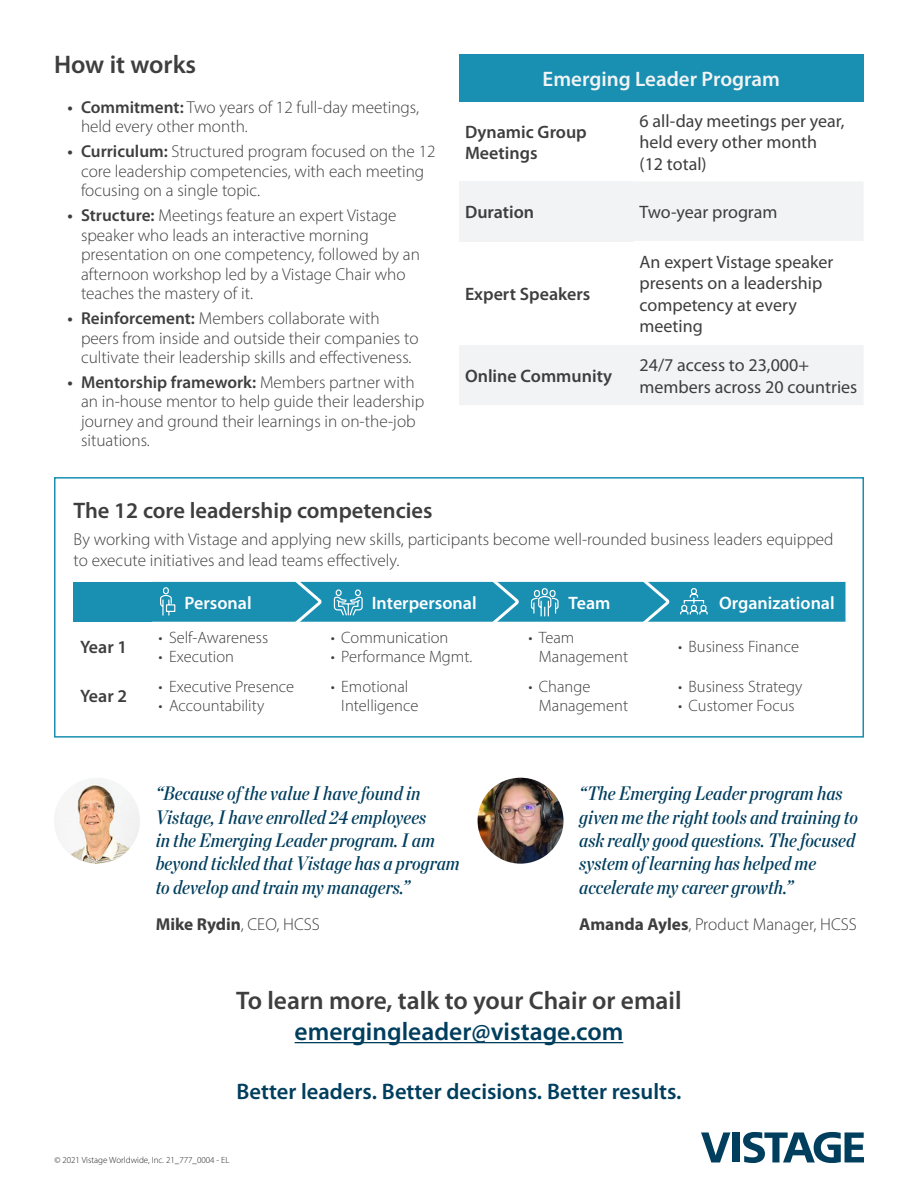
<style>
.page{position:relative;width:918px;height:1188px;background:#fff}
.page>*{position:absolute;margin:0;border:0;box-sizing:border-box;transform-origin:0 0}
.Sub_Head{font:600 25.5px/30.6px "Myriad Pro";color:#3e3e3f;text-align:center}
.t1{font:600 22.5px "Myriad Pro";color:#003e5e}
.Sub_Head-2{font:600 22.5px "Myriad Pro";color:#3e3e3f}
.t2{font:600 21px "Myriad Pro";color:#f2f3f4}
.t3{font:italic 19.5px/23.4px "Chronicle Disp Cond Semi";letter-spacing:.005em;color:#003e5e}
.t4{font:18px/21.6px "Myriad Pro";color:#3e3e3f}
.t5{font:600 18px/21.6px "Myriad Pro";color:#3e3e3f}
.t6{font:600 18px "Myriad Pro";color:#fff}
.t7{font:300 17.25px/19.5px "Myriad Pro";color:#3e3e3f}
.t8{font:700 17.25px "Myriad Pro";color:#3e3e3f}
.t9{font:300 16.5px/19.5px "Myriad Pro";color:#3e3e3f}
.t10{font:300 9px "Myriad Pro";color:#231f20}
.s1{font-weight:600}
.s2{font-weight:300}
.s3{font-weight:700}
.s4{color:#003e5e}
</style>
<div class="page">
<hr style="left:295px;top:1042px;width:328px;height:1px;background:#003e5e">
<div style="left:459px;top:54px;width:405px;height:48px;background:#198fb2"></div>
<svg style="left:459px;top:181px;width:404px;height:224px;fill:#f2f3f4"></svg>
<div style="left:634px;top:241px;width:230px;height:104px;background:#fff"></div>
<div style="left:74px;top:582px;width:78px;height:40px;background:#198fb2"></div>
<svg style="left:701px;top:1132px;width:29px;height:30px"></svg>
<div style="left:732px;top:1132px;width:7px;height:30px;background:#003e5e"></div>
<svg style="left:743px;top:1132px;width:121px;height:31px"></svg>
<div style="left:54px;top:477px;width:810px;height:261px;border:2px solid #198fb2"></div>
<svg style="left:152px;top:581px;width:693px;height:41px;background:#2a97b7"></svg>
<img style="left:54px;top:778px;width:86px;height:86px;border-radius:43px">
<img style="left:478px;top:778px;width:86px;height:86px;border-radius:43px">
<p class="Sub_Head" style="left:54px;top:49px;width:144px">How it works</p>
<p class="t7" style="left:81px;top:97px;width:340px;text-indent:-14px"><span class="s1">• Commitment:</span> Two years of 12 full-day meetings, held every other month.</p>
<p class="t7" style="left:81px;top:142px;width:356px;text-indent:-14px"><span class="s1">• Curriculum:</span> Structured program focused on the 12 core leadership competencies, with each meeting focusing on a single topic.</p>
<p class="t7" style="left:81px;top:206px;width:341px;text-indent:-14px"><span class="s1">• Structure:</span> Meetings feature an expert Vistage speaker who leads an interactive morning presentation on one competency, followed by an afternoon workshop led by a Vistage Chair who teaches the mastery of it.</p>
<p class="t7" style="left:81px;top:308px;width:339px;text-indent:-14px"><span class="s1">• Reinforcement:</span> Members collaborate with peers from inside and outside their companies to cultivate their leadership skills and effectiveness.</p>
<p class="t7" style="left:81px;top:372px;width:345px;text-indent:-14px"><span class="s1">• Mentorship framework:</span> Members partner with an in-house mentor to help guide their leadership journey and ground their learnings in on-the-job situations.</p>
<p class="t2" style="left:543px;top:65px;width:239px">Emerging Leader Program</p>
<p class="t5" style="left:465px;top:120px;width:123px">Dynamic Group<br>Meetings</p>
<p class="t4" style="left:640px;top:110px;width:206px">6 all-day meetings per year, held every other month (12 total)</p>
<p class="t5" style="left:465px;top:201px;width:71px">Duration</p>
<p class="t4" style="left:640px;top:201px;width:139px">Two-year program</p>
<p class="t5" style="left:465px;top:283px;width:127px">Expert Speakers</p>
<p class="t4" style="left:640px;top:251px;width:195px">An expert Vistage speaker presents on a leadership competency at every meeting</p>
<p class="t5" style="left:465px;top:365px;width:149px">Online Community</p>
<p class="t4" style="left:640px;top:354px;width:219px">24/7 access to 23,000+ members across 20 countries</p>
<p class="Sub_Head-2" style="left:74px;top:496px;width:361px">The 12 core leadership competencies</p>
<p class="t7" style="left:74px;top:529px;width:762px;line-height:21px">By working with Vistage and applying new skills, participants become well-rounded business leaders equipped to execute initiatives and lead teams effectively.</p>
<p class="t5" style="left:80px;top:636px;width:48px">Year 1</p>
<p class="t5" style="left:80px;top:685px;width:48px">Year 2</p>
<p class="t6" style="left:185px;top:591px;width:69px">Personal</p>
<p class="t6" style="left:372px;top:591px;width:106px">Interpersonal</p>
<p class="t6" style="left:569px;top:591px;width:43px">Team</p>
<p class="t6" style="left:719px;top:591px;width:117px">Organizational</p>
<p class="t9" style="left:159px;top:627px;width:111px">• Self-Awareness</p>
<p class="t9" style="left:159px;top:647px;width:77px">• Execution</p>
<p class="t9" style="left:159px;top:676px;width:137px">• Executive Presence</p>
<p class="t9" style="left:159px;top:696px;width:107px">• Accountability</p>
<p class="t9" style="left:331px;top:627px;width:119px">• Communication</p>
<p class="t9" style="left:331px;top:647px;width:143px">• Performance Mgmt.</p>
<p class="t9" style="left:539px;top:627px;width:91px;text-indent:-10px">• Team<br>Management</p>
<p class="t9" style="left:678px;top:637px;width:123px">• Business Finance</p>
<p class="t9" style="left:341px;top:676px;width:79px;text-indent:-10px">• Emotional<br>Intelligence</p>
<p class="t9" style="left:539px;top:676px;width:91px;text-indent:-10px">• Change<br>Management</p>
<p class="t9" style="left:678px;top:676px;width:126px">• Business Strategy</p>
<p class="t9" style="left:678px;top:696px;width:118px">• Customer Focus</p>
<p class="t3" style="left:156px;top:780px;width:306px">“Because of the value I have found in Vistage, I have enrolled 24 employees<br>in the Emerging Leader program. I am beyond tickled that Vistage has a program to develop and train my managers.”</p>
<p class="t3" style="left:579px;top:780px;width:280px">“The Emerging Leader program has given me the right tools and training to ask really good questions. The focused system of learning has helped me accelerate my career growth.”</p>
<p class="t8" style="left:156px;top:913px;width:166px">Mike Rydin<span class="s2">, CEO, HCSS</span></p>
<p class="t7" style="left:579px;top:914px;width:279px"><span class="s3">Amanda Ayles</span>, Product Manager, HCSS</p>
<p class="Sub_Head" style="left:236px;top:985px;width:447px">To learn more, talk to your Chair or email <span class="s4">emergingleader@vistage.com</span></p>
<p class="t1" style="left:236px;top:1077px;width:447px">Better leaders. Better decisions. Better results.</p>
<p class="t10" style="left:54px;top:1155px;width:177px">© 2021 Vistage Worldwide, Inc. 21_777_0004 - EL</p>
</div>
